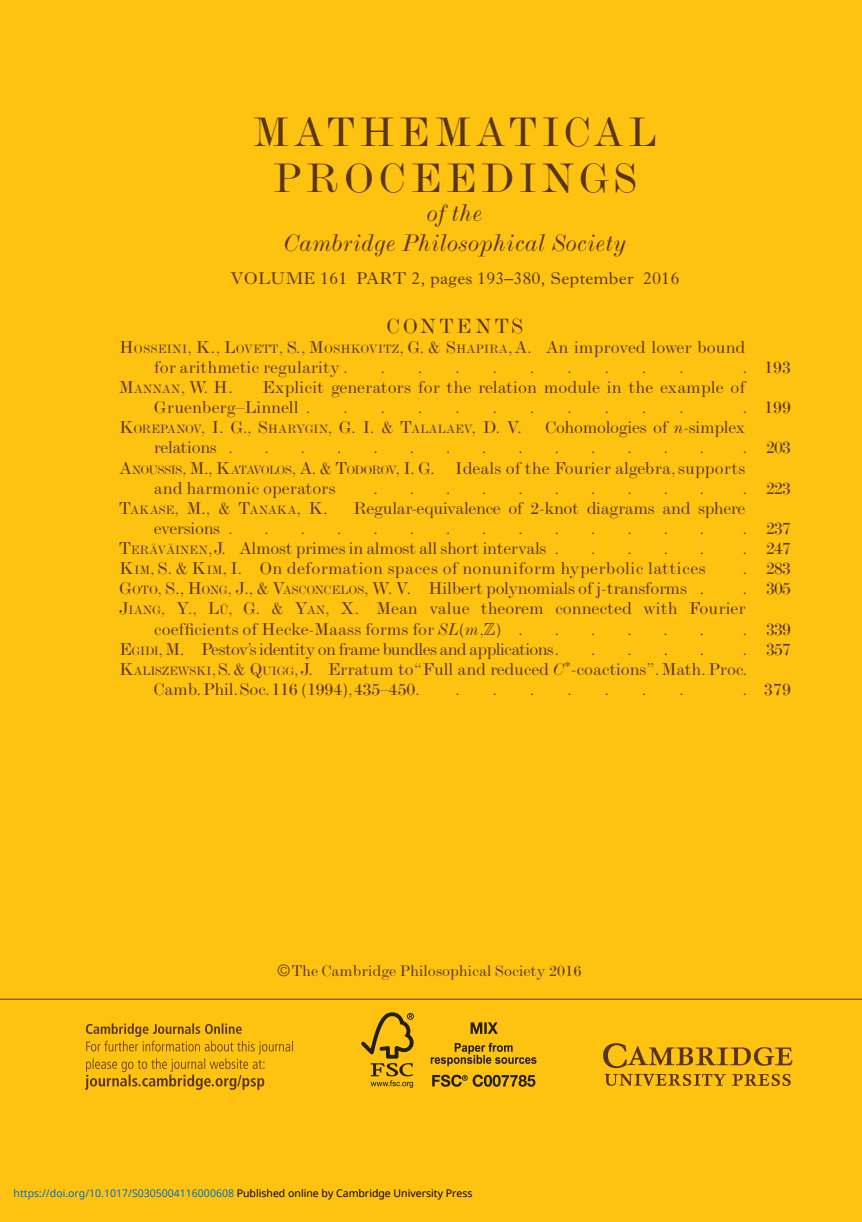
<style>
.page{position:relative;width:862px;height:1222px;background:#fff}
.page>*{position:absolute;margin:0;border:0;box-sizing:border-box;transform-origin:0 0}
.t1{font:expanded 42px/45.5px "Modern";letter-spacing:.1em;color:#59351f;text-align:center}
.t2{font:italic expanded 24.5px/29.8px "Modern";letter-spacing:.02em;color:#59351f;text-align:center}
.t3{font:expanded 21px "Modern";letter-spacing:.145em;color:#59351f}
.t4{font:expanded 17.5px/20.1px "Modern";letter-spacing:-.01em;color:#59351f}
.t5{font:expanded 17.5px "Modern";letter-spacing:.02em;color:#59351f}
.t6{font:expanded 17.5px "Modern";letter-spacing:-.04em;color:#59351f}
.t7{font:17.5px "Imprint";color:#59351f}
.t8{font:expanded 15.75px "Modern";color:#59351f}
.t9{font:expanded 12.25px "Modern";letter-spacing:-.005em;color:#59351f}
.t10{font:10.5px "Noto Sans";color:#0172cf}
.s1{font-size:12.25px}
.s2{font-size:17.5px}
.s3{font-style:italic}
.s4{font-family:"MSBM10";font-stretch:normal}
.s5{font-family:"Helvetica LT Std";font-weight:300;font-stretch:normal}
.s6{color:#000}
</style>
<div class="page">
<div style="left:0;top:0;width:861px;height:1221px;background:#fec210"></div>
<img style="left:603px;top:1043px;width:190px;height:43px">
<svg style="left:85px;top:1023px;width:208px;height:66px"></svg>
<hr style="left:0;top:998px;width:861px;height:1px;background:#59351f">
<img style="left:361px;top:1012px;width:175px;height:76px">
<h1 class="t1" style="left:253px;top:114px;width:404px">MATHEMATICAL<br>PROCEEDINGS</h1>
<h2 class="t2" style="left:283px;top:201px;width:344px">of the<br>Cambridge Philosophical Society</h2>
<p class="t7" style="left:230px;top:272px;width:450px">VOLUME 161 PART 2, pages 193–380, September 2016</p>
<p class="t3" style="left:387px;top:318px;width:138px">CONTENTS</p>
<p class="t4" style="left:154px;top:338px;width:592px;text-indent:-35px">H<span class="s1">OSSEINI</span>, K., L<span class="s1">OVETT</span>, S., M<span class="s1">OSHKOVITZ</span>, G. &amp; S<span class="s1">HAPIRA</span>, A. An improved lower bound for arithmetic regularity .</p>
<p class="t4" style="left:380px;top:359px;width:6px">.</p>
<p class="t4" style="left:417px;top:359px;width:6px">.</p>
<p class="t4" style="left:455px;top:359px;width:6px">.</p>
<p class="t4" style="left:492px;top:359px;width:6px">.</p>
<p class="t4" style="left:529px;top:359px;width:6px">.</p>
<p class="t4" style="left:567px;top:359px;width:6px">.</p>
<p class="t4" style="left:604px;top:359px;width:6px">.</p>
<p class="t4" style="left:641px;top:359px;width:6px">.</p>
<p class="t4" style="left:678px;top:359px;width:6px">.</p>
<p class="t4" style="left:742px;top:359px;width:50px">. 193</p>
<p class="t4" style="left:154px;top:379px;width:592px;text-indent:108px">Explicit generators for the relation module in the example of<br>Gruenberg–Linnell .</p>
<p class="t4" style="left:119px;top:379px;width:115px">M<span class="s1">ANNAN</span>, W. H.</p>
<p class="t4" style="left:343px;top:399px;width:6px">.</p>
<p class="t4" style="left:380px;top:399px;width:6px">.</p>
<p class="t4" style="left:417px;top:399px;width:6px">.</p>
<p class="t4" style="left:455px;top:399px;width:6px">.</p>
<p class="t4" style="left:492px;top:399px;width:6px">.</p>
<p class="t4" style="left:529px;top:399px;width:6px">.</p>
<p class="t4" style="left:567px;top:399px;width:6px">.</p>
<p class="t4" style="left:604px;top:399px;width:6px">.</p>
<p class="t4" style="left:641px;top:399px;width:6px">.</p>
<p class="t4" style="left:678px;top:399px;width:6px">.</p>
<p class="t4" style="left:742px;top:399px;width:50px">. 199</p>
<p class="t9" style="left:119px;top:425px;width:404px"><span class="s2">K</span>OREPANOV<span class="s2">, I. G., S</span>HARYGIN<span class="s2">, G. I. &amp; T</span>ALALAEV<span class="s2">, D. V.</span></p>
<p class="t4" style="left:545px;top:419px;width:201px">Cohomologies of <span class="s3">n</span>-simplex</p>
<p class="t4" style="left:154px;top:439px;width:80px">relations .</p>
<p class="t4" style="left:264px;top:439px;width:6px">.</p>
<p class="t4" style="left:300px;top:439px;width:6px">.</p>
<p class="t4" style="left:337px;top:439px;width:6px">.</p>
<p class="t4" style="left:373px;top:439px;width:6px">.</p>
<p class="t4" style="left:409px;top:439px;width:6px">.</p>
<p class="t4" style="left:445px;top:439px;width:6px">.</p>
<p class="t4" style="left:481px;top:439px;width:6px">.</p>
<p class="t4" style="left:518px;top:439px;width:6px">.</p>
<p class="t4" style="left:554px;top:439px;width:6px">.</p>
<p class="t4" style="left:590px;top:439px;width:6px">.</p>
<p class="t4" style="left:626px;top:439px;width:6px">.</p>
<p class="t4" style="left:663px;top:439px;width:6px">.</p>
<p class="t4" style="left:699px;top:439px;width:6px">.</p>
<p class="t4" style="left:742px;top:439px;width:50px">. 203</p>
<p class="t4" style="left:119px;top:459px;width:627px">A<span class="s1">NOUSSIS</span>, M., K<span class="s1">ATAVOLOS</span>, A. &amp; T<span class="s1">ODOROV</span>, I. G. Ideals of the Fourier algebra, supports</p>
<p class="t4" style="left:154px;top:479px;width:183px">and harmonic operators</p>
<p class="t4" style="left:373px;top:479px;width:6px">.</p>
<p class="t4" style="left:409px;top:479px;width:6px">.</p>
<p class="t4" style="left:445px;top:479px;width:6px">.</p>
<p class="t4" style="left:481px;top:479px;width:6px">.</p>
<p class="t4" style="left:518px;top:479px;width:6px">.</p>
<p class="t4" style="left:554px;top:479px;width:6px">.</p>
<p class="t4" style="left:590px;top:479px;width:6px">.</p>
<p class="t4" style="left:626px;top:479px;width:6px">.</p>
<p class="t4" style="left:663px;top:479px;width:6px">.</p>
<p class="t4" style="left:699px;top:479px;width:6px">.</p>
<p class="t4" style="left:742px;top:479px;width:50px">. 223</p>
<p class="t4" style="left:119px;top:499px;width:210px">T<span class="s1">AKASE</span>, M., &amp; T<span class="s1">ANAKA</span>, K.</p>
<p class="t4" style="left:353px;top:499px;width:393px">Regular-equivalence of 2-knot diagrams and sphere</p>
<p class="t4" style="left:154px;top:520px;width:80px">eversions .</p>
<p class="t4" style="left:264px;top:520px;width:6px">.</p>
<p class="t4" style="left:300px;top:520px;width:6px">.</p>
<p class="t4" style="left:337px;top:520px;width:6px">.</p>
<p class="t4" style="left:373px;top:520px;width:6px">.</p>
<p class="t4" style="left:409px;top:520px;width:6px">.</p>
<p class="t4" style="left:445px;top:520px;width:6px">.</p>
<p class="t4" style="left:481px;top:520px;width:6px">.</p>
<p class="t4" style="left:518px;top:520px;width:6px">.</p>
<p class="t4" style="left:554px;top:520px;width:6px">.</p>
<p class="t4" style="left:590px;top:520px;width:6px">.</p>
<p class="t4" style="left:626px;top:520px;width:6px">.</p>
<p class="t4" style="left:663px;top:520px;width:6px">.</p>
<p class="t4" style="left:699px;top:520px;width:6px">.</p>
<p class="t4" style="left:742px;top:520px;width:50px">. 237</p>
<p class="t4" style="left:119px;top:540px;width:441px">T<span class="s1">ERÄVÄINEN</span>, J. Almost primes in almost all short intervals .</p>
<p class="t4" style="left:590px;top:540px;width:6px">.</p>
<p class="t4" style="left:626px;top:540px;width:6px">.</p>
<p class="t4" style="left:663px;top:540px;width:6px">.</p>
<p class="t4" style="left:699px;top:540px;width:6px">.</p>
<p class="t4" style="left:742px;top:540px;width:50px">. 247</p>
<p class="t5" style="left:119px;top:562px;width:588px">K<span class="s1">IM</span>, S. &amp; K<span class="s1">IM</span>, I. On deformation spaces of nonuniform hyperbolic lattices</p>
<p class="t4" style="left:742px;top:560px;width:50px">. 283</p>
<p class="t4" style="left:119px;top:580px;width:586px">G<span class="s1">OTO</span>, S., H<span class="s1">ONG</span>, J., &amp; V<span class="s1">ASCONCELOS</span>, W. V. Hilbert polynomials of j-transforms .</p>
<p class="t4" style="left:742px;top:580px;width:50px">. 305</p>
<p class="t4" style="left:119px;top:600px;width:627px">J<span class="s1">IANG</span>, Y., L<span class="s1">Ü</span>, G. &amp; Y<span class="s1">AN</span>, X. Mean value theorem connected with Fourier</p>
<p class="t4" style="left:154px;top:620px;width:370px">coefficients of Hecke-Maass forms for <span class="s3">SL</span>(<span class="s3">m</span>,<span class="s4">Z</span>) .</p>
<p class="t4" style="left:554px;top:620px;width:6px">.</p>
<p class="t4" style="left:590px;top:620px;width:6px">.</p>
<p class="t4" style="left:626px;top:620px;width:6px">.</p>
<p class="t4" style="left:663px;top:620px;width:6px">.</p>
<p class="t4" style="left:699px;top:620px;width:6px">.</p>
<p class="t4" style="left:742px;top:620px;width:50px">. 339</p>
<p class="t6" style="left:119px;top:642px;width:441px">E<span class="s1">GIDI</span>, M. Pestov’s identity on frame bundles and applications .</p>
<p class="t4" style="left:590px;top:640px;width:6px">.</p>
<p class="t4" style="left:626px;top:640px;width:6px">.</p>
<p class="t4" style="left:663px;top:640px;width:6px">.</p>
<p class="t4" style="left:699px;top:640px;width:6px">.</p>
<p class="t4" style="left:742px;top:640px;width:50px">. 357</p>
<p class="t4" style="left:119px;top:661px;width:629px">K<span class="s1">ALISZEWSKI</span>, S. &amp; Q<span class="s1">UIGG</span>, J. Erratum to “Full and reduced <span class="s3">C</span><sup>*</sup>-coactions”. Math. Proc.</p>
<p class="t4" style="left:154px;top:681px;width:267px">Camb. Phil. Soc. 116 (1994), 435–450.</p>
<p class="t4" style="left:455px;top:681px;width:6px">.</p>
<p class="t4" style="left:492px;top:681px;width:6px">.</p>
<p class="t4" style="left:529px;top:681px;width:6px">.</p>
<p class="t4" style="left:567px;top:681px;width:6px">.</p>
<p class="t4" style="left:604px;top:681px;width:6px">.</p>
<p class="t4" style="left:641px;top:681px;width:6px">.</p>
<p class="t4" style="left:678px;top:681px;width:6px">.</p>
<p class="t4" style="left:742px;top:681px;width:50px">. 379</p>
<p class="t8" style="left:277px;top:965px;width:305px"><span class="s5">©</span> The Cambridge Philosophical Society 2016</p>
<p class="t10" style="left:14px;top:1185px;width:460px">https://doi.org/10.1017/S0305004116000608 <span class="s6">Published online by Cambridge University Press</span></p>
</div>
